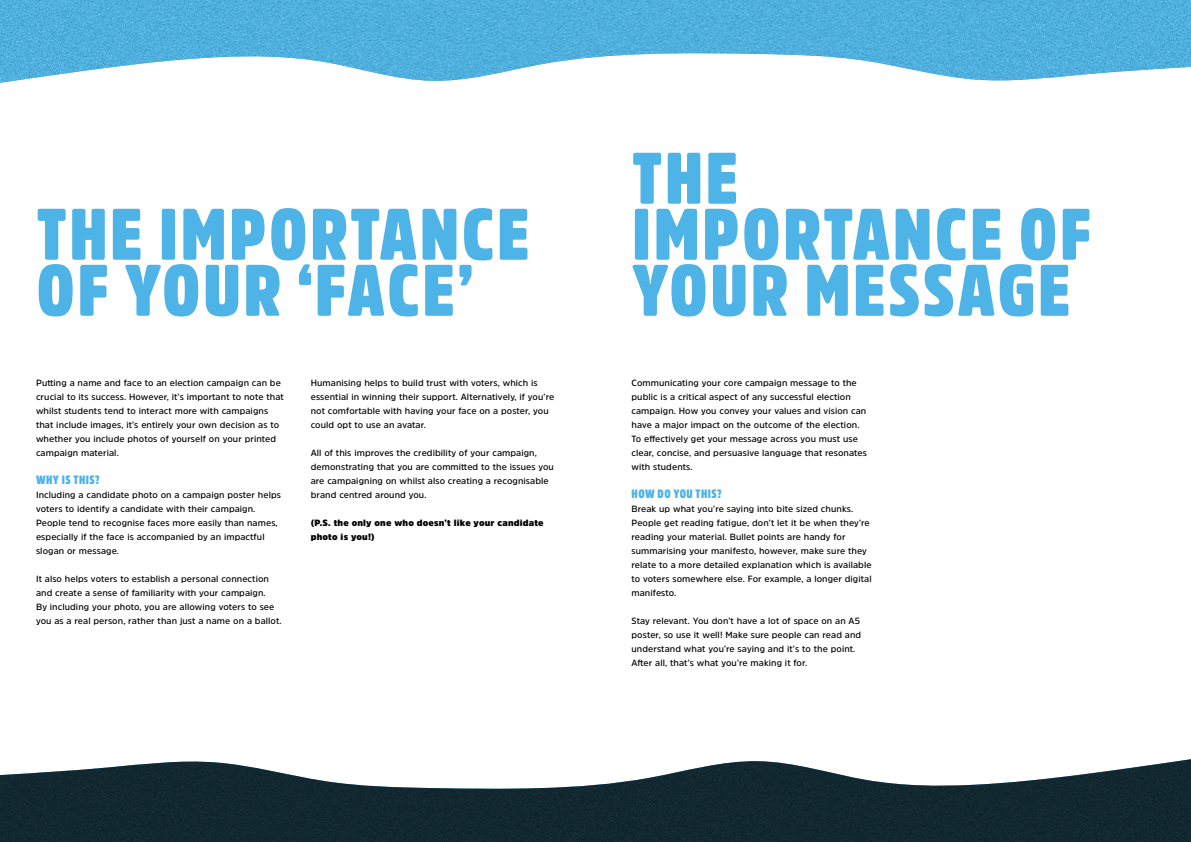
<style>
.page{position:relative;width:1191px;height:842px;background:#fff}
.page>*{position:absolute;margin:0;border:0;box-sizing:border-box;transform-origin:0 0}
.t1{font:900 72px/56px "Amsi Pro Cond";letter-spacing:.04em;color:#4eb3e6}
.t2{font:900 12px "Amsi Pro Cond";letter-spacing:.04em;color:#4eb3e6}
.t3{font:600 9px/14px "Amsi Pro";letter-spacing:.01em;color:#000}
.t4{font:900 9px/14px "Amsi Pro";letter-spacing:.02em;color:#000}
</style>
<div class="page">
<img style="left:0;top:0;width:1191px;height:83px">
<img style="left:0;top:759px;width:1191px;height:83px">
<h1 class="t1" style="left:36px;top:205px;width:494px">THE IMPORTANCE<br>OF YOUR ‘FACE’</h1>
<p class="t3" style="left:36px;top:375px;width:249px">Putting a name and face to an election campaign can be crucial to its success. However, it’s important to note that whilst students tend to interact more with campaigns that include images, it’s entirely your own decision as to whether you include photos of yourself on your printed campaign material.</p>
<h2 class="t2" style="left:36px;top:471px;width:65px">WHY IS THIS?</h2>
<p class="t3" style="left:36px;top:487px;width:246px">Including a candidate photo on a campaign poster helps voters to identify a candidate with their campaign.<br>People tend to recognise faces more easily than names, especially if the face is accompanied by an impactful slogan or message.</p>
<p class="t3" style="left:36px;top:571px;width:247px">It also helps voters to establish a personal connection and create a sense of familiarity with your campaign.<br>By including your photo, you are allowing voters to see you as a real person, rather than just a name on a ballot.</p>
<p class="t3" style="left:311px;top:375px;width:245px">Humanising helps to build trust with voters, which is essential in winning their support. Alternatively, if you’re not comfortable with having your face on a poster, you could opt to use an avatar.</p>
<p class="t3" style="left:311px;top:445px;width:245px">All of this improves the credibility of your campaign, demonstrating that you are committed to the issues you are campaigning on whilst also creating a recognisable brand centred around you.</p>
<p class="t4" style="left:311px;top:515px;width:234px">(P.S. the only one who doesn’t like your candidate photo is you!)</p>
<h1 class="t1" style="left:632px;top:148px;width:460px">THE<br>IMPORTANCE OF<br>YOUR MESSAGE</h1>
<p class="t3" style="left:631px;top:375px;width:237px">Communicating your core campaign message to the public is a critical aspect of any successful election campaign. How you convey your values and vision can have a major impact on the outcome of the election.<br>To effectively get your message across you must use clear, concise, and persuasive language that resonates with students.</p>
<h2 class="t2" style="left:631px;top:485px;width:92px">HOW DO YOU THIS?</h2>
<p class="t3" style="left:631px;top:501px;width:242px">Break up what you’re saying into bite sized chunks.<br>People get reading fatigue, don’t let it be when they’re reading your material. Bullet points are handy for summarising your manifesto, however, make sure they relate to a more detailed explanation which is available to voters somewhere else. For example, a longer digital manifesto.</p>
<p class="t3" style="left:631px;top:613px;width:231px">Stay relevant. You don’t have a lot of space on an A5 poster, so use it well! Make sure people can read and understand what you’re saying and it’s to the point.<br>After all, that’s what you’re making it for.</p>
</div>
